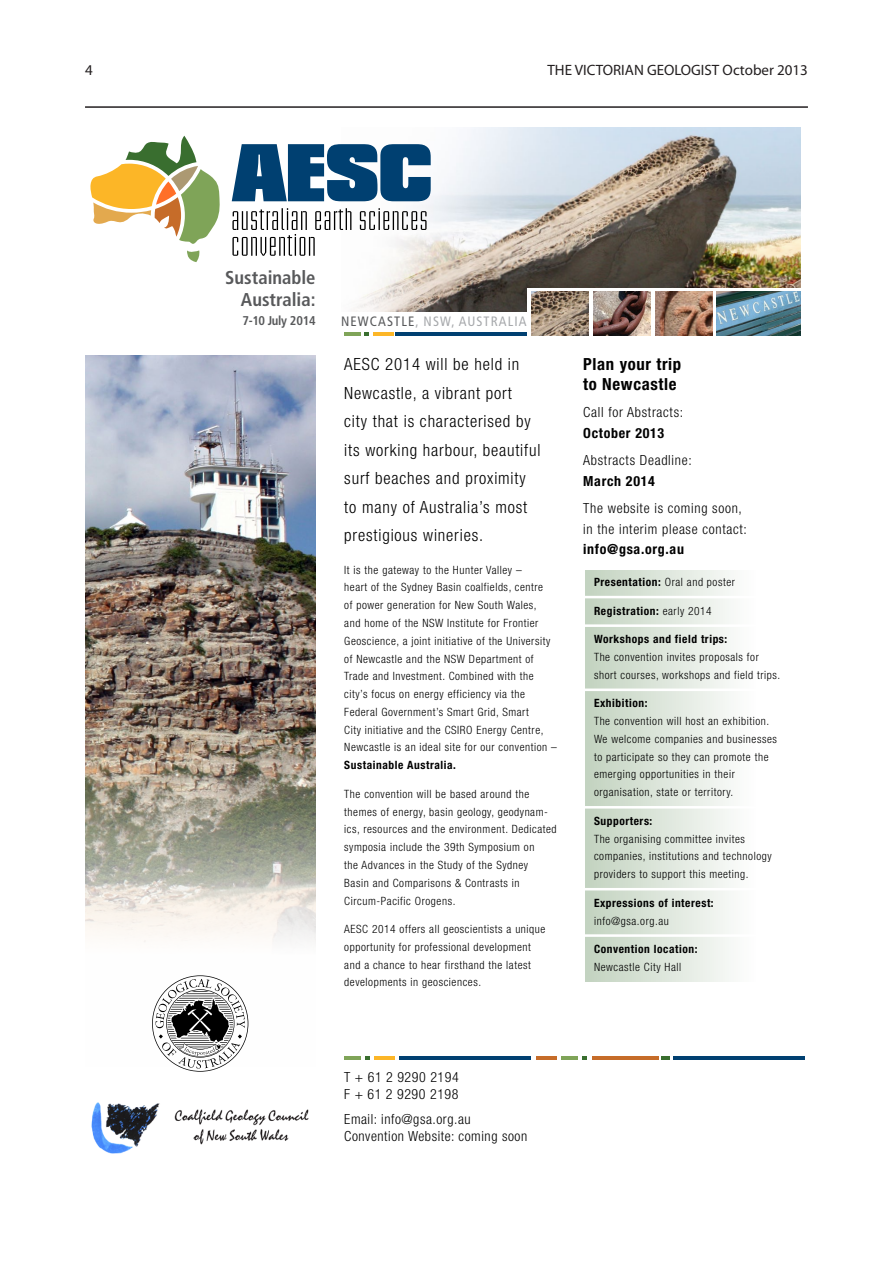
<style>
.page{position:relative;width:893px;height:1263px;background:#fff}
.page>*{position:absolute;margin:0;border:0;box-sizing:border-box;transform-origin:0 0}
.t1{font:700 condensed 18.6px/22px "Frutiger LT Std";color:#58595b;text-align:right}
.t2{font:300 condensed 16.8px/28.5px "Helvetica Neue LT Std";letter-spacing:.05em;color:#000}
.t3{font:700 condensed 16.65px/20.1px "Helvetica Neue LT Std";letter-spacing:.04em;color:#000}
.t4{font:15px "Myriad Pro";color:#231f20}
.t5{font:300 condensed 13.95px/20.2px "Helvetica Neue LT Std";letter-spacing:.05em;color:#000}
.t6{font:condensed 13.65px "Frutiger LT Std";letter-spacing:.08em;color:#a7a9ac}
.t7{font:700 condensed 12.75px "Frutiger LT Std";letter-spacing:-.02em;color:#58595b}
.t8{font:300 condensed 11.4px/17.9px "Helvetica Neue LT Std";letter-spacing:.05em;color:#000}
.t9{font:700 condensed 11.4px/17.9px "Helvetica Neue LT Std";letter-spacing:.05em;color:#000}
.s1{color:#58595b}
.s2{font-weight:700}
.s3{font-weight:300}
</style>
<div class="page">
<img style="left:85px;top:355px;width:230px;height:674px">
<img style="left:342px;top:128px;width:459px;height:183px">
<svg style="left:527px;top:288px;width:274px;height:48px"></svg>
<hr style="left:396px;top:332px;width:131px;height:3px;background:#004071">
<hr style="left:373px;top:332px;width:21px;height:3px;background:#fcb627">
<svg style="left:365px;top:332px;width:4px;height:3px"></svg>
<hr style="left:344px;top:332px;width:16px;height:3px;background:#7fa458">
<svg style="left:232px;top:208px;width:195px;height:48px"></svg>
<svg style="left:232px;top:144px;width:199px;height:57px"></svg>
<svg style="left:90px;top:136px;width:130px;height:126px"></svg>
<div style="left:585px;top:570px;width:185px;height:411px;background:linear-gradient(to right,#c3d3c0,#fff)"></div>
<hr style="left:580px;top:596px;width:224px;height:2px;background:#fff">
<hr style="left:580px;top:624px;width:224px;height:3px;background:#fff">
<hr style="left:580px;top:688px;width:224px;height:3px;background:#fff">
<hr style="left:580px;top:806px;width:224px;height:2px;background:#fff">
<hr style="left:580px;top:888px;width:224px;height:2px;background:#fff">
<hr style="left:580px;top:934px;width:224px;height:3px;background:#fff">
<img style="left:717px;top:291px;width:84px;height:44px">
<img style="left:655px;top:291px;width:57px;height:44px">
<img style="left:593px;top:291px;width:57px;height:44px">
<img style="left:532px;top:291px;width:56px;height:44px">
<hr style="left:400px;top:1056px;width:131px;height:3px;background:#004071">
<hr style="left:674px;top:1056px;width:131px;height:3px;background:#004071">
<hr style="left:374px;top:1056px;width:21px;height:3px;background:#fcb627">
<hr style="left:536px;top:1056px;width:20px;height:3px;background:#c66c29">
<hr style="left:592px;top:1056px;width:66px;height:3px;background:#c66c29">
<svg style="left:365px;top:1056px;width:5px;height:3px"></svg>
<svg style="left:582px;top:1056px;width:5px;height:3px"></svg>
<svg style="left:662px;top:1056px;width:8px;height:3px"></svg>
<hr style="left:344px;top:1056px;width:16px;height:3px;background:#7fa458">
<hr style="left:561px;top:1056px;width:17px;height:3px;background:#7fa458">
<svg style="left:152px;top:975px;width:96px;height:97px"></svg>
<img style="left:91px;top:1102px;width:218px;height:52px">
<hr style="left:85px;top:106px;width:723px;height:2px;background:#231f20">
<h3 class="t4" style="left:85px;top:61px;width:9px">4</h3>
<h3 class="t4" style="left:547px;top:61px;width:262px">THE VICTORIAN GEOLOGIST October 2013</h3>
<p class="t1" style="left:225px;top:266px;width:92px">Sustainable<br>Australia:</p>
<p class="t7" style="left:242px;top:313px;width:75px">7-10 July 2014</p>
<p class="t6" style="left:341px;top:314px;width:187px"><span class="s1">NEWCASTLE</span>, NSW, AUSTRALIA</p>
<p class="t2" style="left:344px;top:350px;width:198px">AESC 2014 will be held in<br>Newcastle, a vibrant port<br>city that is characterised by its working harbour, beautiful surf beaches and proximity to many of Australia’s most prestigious wineries.</p>
<p class="t8" style="left:344px;top:561px;width:214px">It is the gateway to the Hunter Valley –<br>heart of the Sydney Basin coalfields, centre<br>of power generation for New South Wales,<br>and home of the NSW Institute for Frontier Geoscience, a joint initiative of the University of Newcastle and the NSW Department of Trade and Investment. Combined with the city’s focus on energy efficiency via the Federal Government’s Smart Grid, Smart<br>City initiative and the CSIRO Energy Centre, Newcastle is an ideal site for our convention – <span class="s2">Sustainable Australia.</span></p>
<p class="t8" style="left:344px;top:785px;width:214px">The convention will be based around the themes of energy, basin geology, geodynam&shy;ics, resources and the environment. Dedicated symposia include the 39th Symposium on<br>the Advances in the Study of the Sydney<br>Basin and Comparisons &amp; Contrasts in Circum-Pacific Orogens.</p>
<p class="t8" style="left:344px;top:920px;width:203px">AESC 2014 offers all geoscientists a unique opportunity for professional development and a chance to hear firsthand the latest developments in geosciences.</p>
<p class="t3" style="left:583px;top:354px;width:100px">Plan your trip to Newcastle</p>
<p class="t5" style="left:583px;top:402px;width:101px">Call for Abstracts:<br><span class="s2">October 2013</span></p>
<p class="t5" style="left:583px;top:450px;width:110px">Abstracts Deadline:<br><span class="s2">March 2014</span></p>
<p class="t5" style="left:583px;top:498px;width:165px">The website is coming soon, in the interim please contact: <span class="s2">info@gsa.org.au</span></p>
<p class="t9" style="left:594px;top:573px;width:142px">Presentation: <span class="s3">Oral and poster</span></p>
<p class="t9" style="left:594px;top:601px;width:119px">Registration: <span class="s3">early 2014</span></p>
<p class="t8" style="left:594px;top:630px;width:188px"><span class="s2">Workshops and field trips:<br></span>The convention invites proposals for short courses, workshops and field trips.</p>
<p class="t8" style="left:594px;top:694px;width:184px"><span class="s2">Exhibition:<br></span>The convention will host an exhibition.<br>We welcome companies and businesses to participate so they can promote the emerging opportunities in their organisation, state or territory.</p>
<p class="t8" style="left:594px;top:812px;width:179px"><span class="s2">Supporters:<br></span>The organising committee invites companies, institutions and technology providers to support this meeting.</p>
<p class="t9" style="left:594px;top:893px;width:121px">Expressions of interest: <span class="s3">info@gsa.org.au</span></p>
<p class="t9" style="left:594px;top:940px;width:105px">Convention location:<br><span class="s3">Newcastle City Hall</span></p>
<p class="t5" style="left:344px;top:1069px;width:116px;line-height:17px">T + 61 2 9290 2194<br>F + 61 2 9290 2198</p>
<p class="t5" style="left:344px;top:1110px;width:184px;line-height:17px">Email: info@gsa.org.au<br>Convention Website: coming soon</p>
</div>
